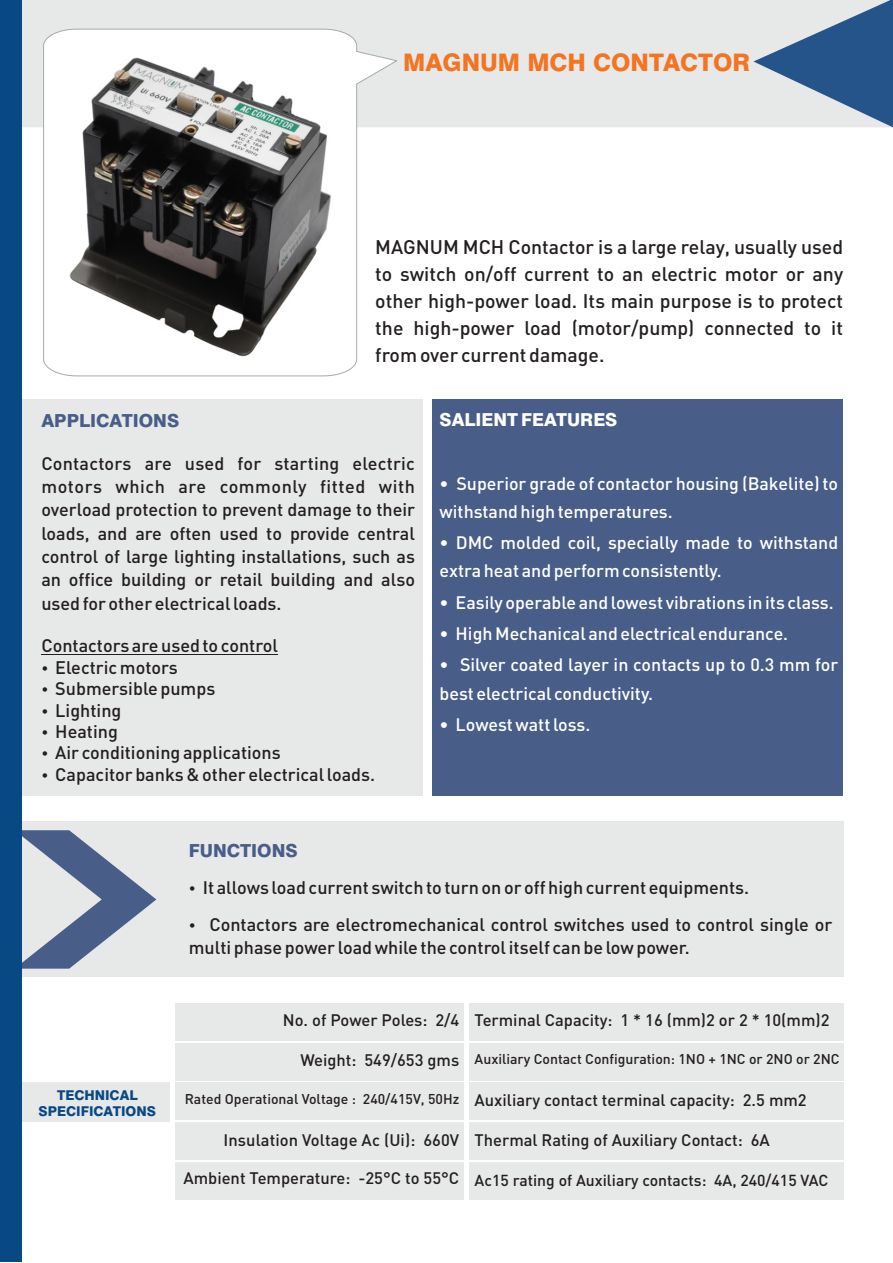
<style>
.page{position:relative;width:893px;height:1263px;background:#fff}
.page>*{position:absolute;margin:0;border:0;box-sizing:border-box;transform-origin:0 0}
.t1{font:800 24.15px "Swiss 721 BT";color:#f37421}
.t2{font:500 19.5px/27.2px "DIN";color:#231f20;text-align:justify}
.t3{font:500 18px/23.2px "DIN";color:#231f20}
.t4{font:800 18px "Swiss 721 BT";color:#485e88}
.t5{font:500 17.85px/28px "DIN";color:#fff}
.t6{font:800 17.85px "Swiss 721 BT";color:#fff}
.t7{font:500 16.5px "DIN";color:#231f20}
.t8{font:500 15.75px "DIN";color:#231f20}
.t9{font:500 14.1px "DIN";color:#231f20}
.t10{font:800 13.5px/16.2px "Swiss 721 BT";color:#094983;text-align:center}
</style>
<div class="page">
<div style="left:22px;top:0;width:731px;height:127px;background:#e7e8e8"></div>
<svg style="left:753px;top:0;width:140px;height:1200px"></svg>
<div style="left:20px;top:399px;width:403px;height:397px;background:#e7e8e8"></div>
<div style="left:20px;top:822px;width:823px;height:155px;background:#e7e8e8"></div>
<svg style="left:22px;top:830px;width:134px;height:139px"></svg>
<div style="left:21px;top:1082px;width:148px;height:40px;background:#e7e8e8"></div>
<div style="left:0;top:0;width:22px;height:1262px;background:#094983"></div>
<svg style="left:43px;top:28px;width:356px;height:349px"></svg>
<hr style="left:41px;top:654px;width:237px;height:1px;background:#231f20">
<div style="left:432px;top:399px;width:411px;height:397px;background:#485e88"></div>
<div style="left:175px;top:1003px;width:288px;height:37px;background:#e7e8e8"></div>
<div style="left:175px;top:1043px;width:288px;height:37px;background:#e7e8e8"></div>
<div style="left:175px;top:1083px;width:288px;height:37px;background:#e7e8e8"></div>
<div style="left:175px;top:1123px;width:288px;height:37px;background:#e7e8e8"></div>
<div style="left:175px;top:1162px;width:288px;height:38px;background:#e7e8e8"></div>
<div style="left:469px;top:1003px;width:374px;height:37px;background:#e7e8e8"></div>
<div style="left:469px;top:1043px;width:374px;height:37px;background:#e7e8e8"></div>
<div style="left:469px;top:1083px;width:374px;height:37px;background:#e7e8e8"></div>
<div style="left:469px;top:1123px;width:374px;height:37px;background:#e7e8e8"></div>
<div style="left:469px;top:1162px;width:374px;height:38px;background:#e7e8e8"></div>
<img style="left:54px;top:54px;width:293px;height:312px">
<h1 class="t1" style="left:403px;top:52px;width:349px">MAGNUM MCH CONTACTOR</h1>
<p class="t2" style="left:375px;top:235px;width:469px">MAGNUM MCH Contactor is a large relay, usually used to switch on/off current to an electric motor or any other high-power load. Its main purpose is to protect the high-power load (motor/pump) connected to it from over current damage.</p>
<p class="t4" style="left:41px;top:413px;width:139px">APPLICATIONS</p>
<p class="t3" style="left:41px;top:454px;width:375px;text-align:justify">Contactors are used for starting electric motors which are commonly fitted with overload protection to prevent damage to their loads, and are often used to provide central control of large lighting installations, such as an office building or retail building and also used for other electrical loads.</p>
<p class="t3" style="left:55px;top:637px;width:321px;line-height:21.3px;text-indent:-14px">Contactors are used to control<br>Electric motors<br>Submersible pumps<br>Lighting<br>Heating<br>Air conditioning applications<br>Capacitor banks &amp; other electrical loads.</p>
<p class="t6" style="left:440px;top:413px;width:179px">SALIENT FEATURES</p>
<p class="t5" style="left:440px;top:471px;width:400px">• Superior grade of contactor housing (Bakelite) to withstand high temperatures.</p>
<p class="t5" style="left:440px;top:531px;width:400px">• DMC molded coil, specially made to withstand extra heat and perform consistently.</p>
<p class="t5" style="left:440px;top:590px;width:396px">• Easily operable and lowest vibrations in its class.</p>
<p class="t5" style="left:440px;top:621px;width:350px">• High Mechanical and electrical endurance.</p>
<p class="t5" style="left:440px;top:653px;width:400px">• Silver coated layer in contacts up to 0.3 mm for best electrical conductivity.</p>
<p class="t5" style="left:440px;top:712px;width:152px">• Lowest watt loss.</p>
<p class="t10" style="left:39px;top:1088px;width:119px">TECHNICAL<br>SPECIFICATIONS</p>
<p class="t4" style="left:189px;top:843px;width:111px">FUNCTIONS</p>
<p class="t3" style="left:209px;top:871px;width:624px;line-height:36.6px;text-indent:-7px">It allows load current switch to turn on or off high current equipments.<br>Contactors are electromechanical control switches used to control single or</p>
<p class="t3" style="left:189px;top:937px;width:502px">multi phase power load while the control itself can be low power.</p>
<p class="t7" style="left:283px;top:1015px;width:178px">No. of Power Poles: 2/4</p>
<p class="t7" style="left:301px;top:1055px;width:160px">Weight: 549/653 gms</p>
<p class="t9" style="left:185px;top:1094px;width:276px">Rated Operational Voltage : 240/415V, 50Hz</p>
<p class="t7" style="left:223px;top:1134px;width:237px">Insulation Voltage Ac (Ui): 660V</p>
<p class="t7" style="left:183px;top:1172px;width:277px">Ambient Temperature: -25°C to 55°C</p>
<p class="t7" style="left:475px;top:1014px;width:356px">Terminal Capacity: 1 * 16 (mm)2 or 2 * 10(mm)2</p>
<p class="t9" style="left:475px;top:1054px;width:367px">Auxiliary Contact Configuration: 1NO + 1NC or 2NO or 2NC</p>
<p class="t7" style="left:475px;top:1095px;width:334px">Auxiliary contact terminal capacity: 2.5 mm2</p>
<p class="t7" style="left:475px;top:1134px;width:297px">Thermal Rating of Auxiliary Contact: 6A</p>
<p class="t8" style="left:475px;top:1174px;width:355px">Ac15 rating of Auxiliary contacts: 4A, 240/415 VAC</p>
</div>
